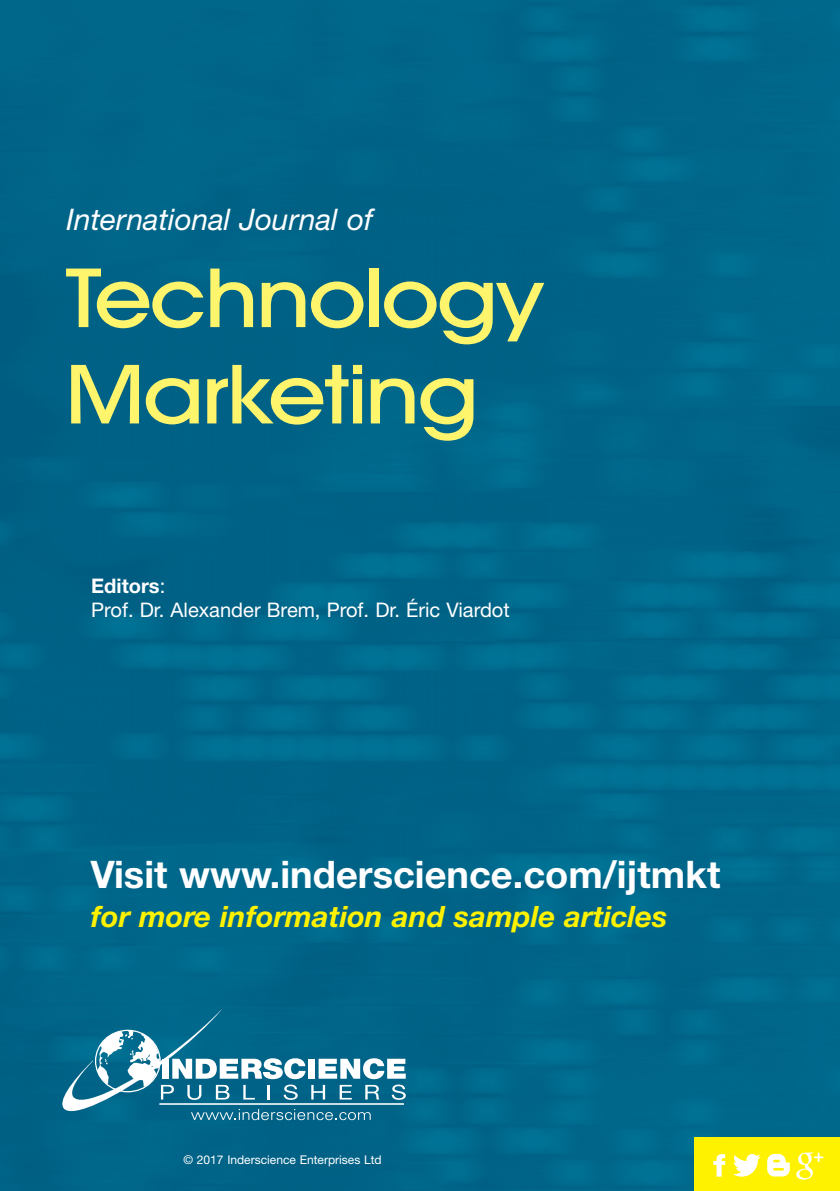
<style>
.page{position:relative;width:840px;height:1191px;background:#fff}
.page>*{position:absolute;margin:0;border:0;box-sizing:border-box;transform-origin:0 0}
.t1{font:500 82.4px/96.4px "Avant Garde IT Cby BT";letter-spacing:-.025em;color:#fff56d;scale:1.15 1}
.t2{font:700 38px "Helvetica Neue";color:#fff}
.t3{font:italic 29.8px "Helvetica Neue";color:#fff}
.t4{font:italic 700 29.4px "Helvetica Neue";color:#fff200}
.t5{font:20px/24.4px "Helvetica Neue";color:#fff}
.t6{font:12px "Helvetica Neue";color:#fff}
.s1{font-weight:700}
</style>
<div class="page">
<img style="left:0;top:0;width:839px;height:1191px">
<svg style="left:62px;top:1009px;width:343px;height:111px;background:#30829f"></svg>
<div style="left:694px;top:1137px;width:145px;height:54px;background:#fff200"></div>
<svg style="left:713px;top:1154px;width:11px;height:22px"></svg>
<svg style="left:733px;top:1154px;width:27px;height:22px"></svg>
<svg style="left:767px;top:1153px;width:22px;height:23px"></svg>
<svg style="left:796px;top:1152px;width:26px;height:27px"></svg>
<h3 class="t3" style="left:67px;top:209px;width:308px">International Journal of</h3>
<h1 class="t1" style="left:65px;top:258px;width:417px">Technology<br>Marketing</h1>
<p class="t5" style="left:91px;top:575px;width:420px"><span class="s1">Editors</span>:<br>Prof. Dr. Alexander Brem, Prof. Dr. Éric Viardot</p>
<h2 class="t2" style="left:91px;top:860px;width:630px">Visit www.inderscience.com/ijtmkt</h2>
<h3 class="t4" style="left:91px;top:906px;width:577px">for more information and sample articles</h3>
<p class="t6" style="left:183px;top:1155px;width:199px">© 2017 Inderscience Enterprises Ltd</p>
</div>
